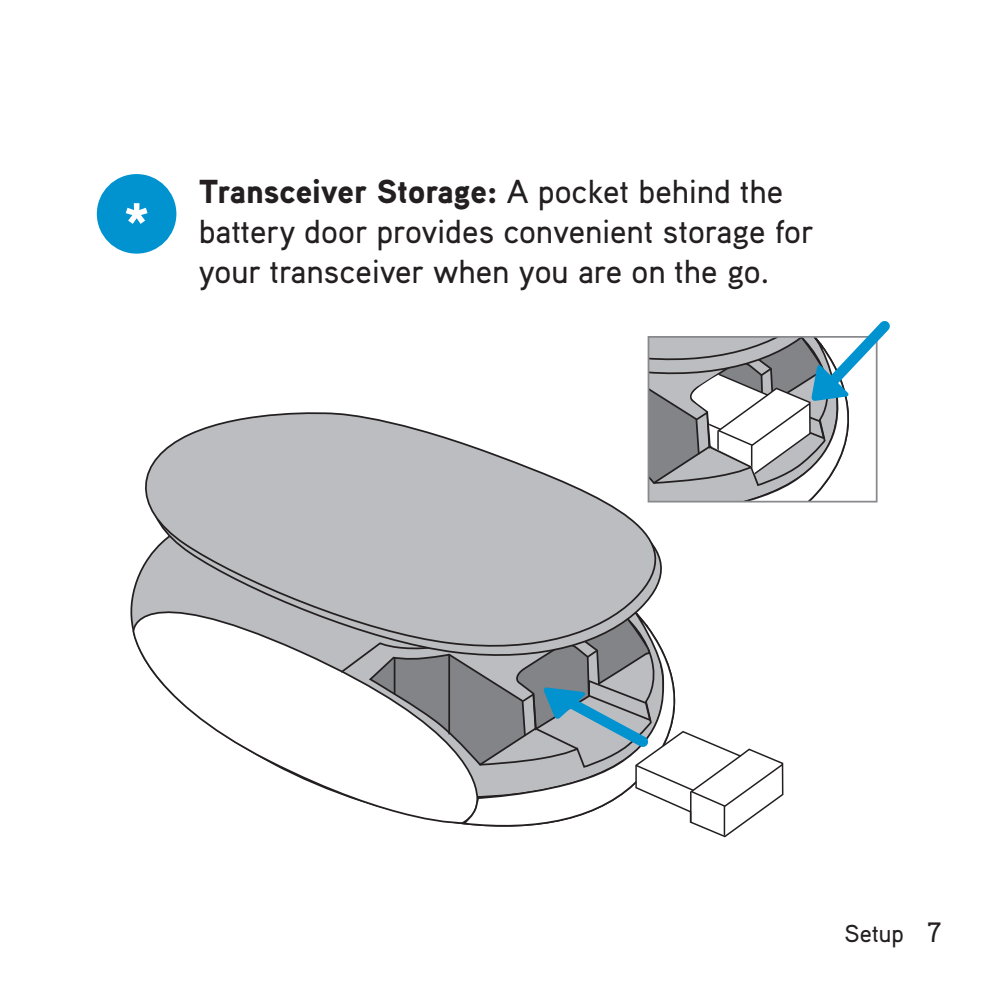
<style>
.page{position:relative;width:1008px;height:1008px;background:#fff}
.page>*{position:absolute;margin:0;border:0;box-sizing:border-box;transform-origin:0 0}
.t1{font:900 56px "Aaux Pro OT";color:#fff}
.t2{font:500 33.25px/39.9px "Aaux Pro OT";color:#231f20}
.t3{font:500 24.5px "Aaux Pro OT";color:#231f20}
.s1{font-weight:900}
.s2{font-size:28px}
</style>
<div class="page">
<div style="left:97px;top:174px;width:79px;height:80px;background:#0093d0;border-radius:50%"></div>
<svg style="left:146px;top:663px;width:193px;height:131px"></svg>
<svg style="left:130px;top:407px;width:532px;height:247px"></svg>
<svg style="left:648px;top:321px;width:242px;height:181px"></svg>
<svg style="left:339px;top:603px;width:445px;height:235px"></svg>
<h1 class="t1" style="left:123px;top:188px;width:29px">*</h1>
<p class="t2" style="left:199px;top:170px;width:617px"><span class="s1">Transceiver Storage:</span> A pocket behind the battery door provides convenient storage for your transceiver when you are on the go.</p>
<p class="t3" style="left:845px;top:918px;width:98px">Setup <span class="s2">7</span></p>
</div>
